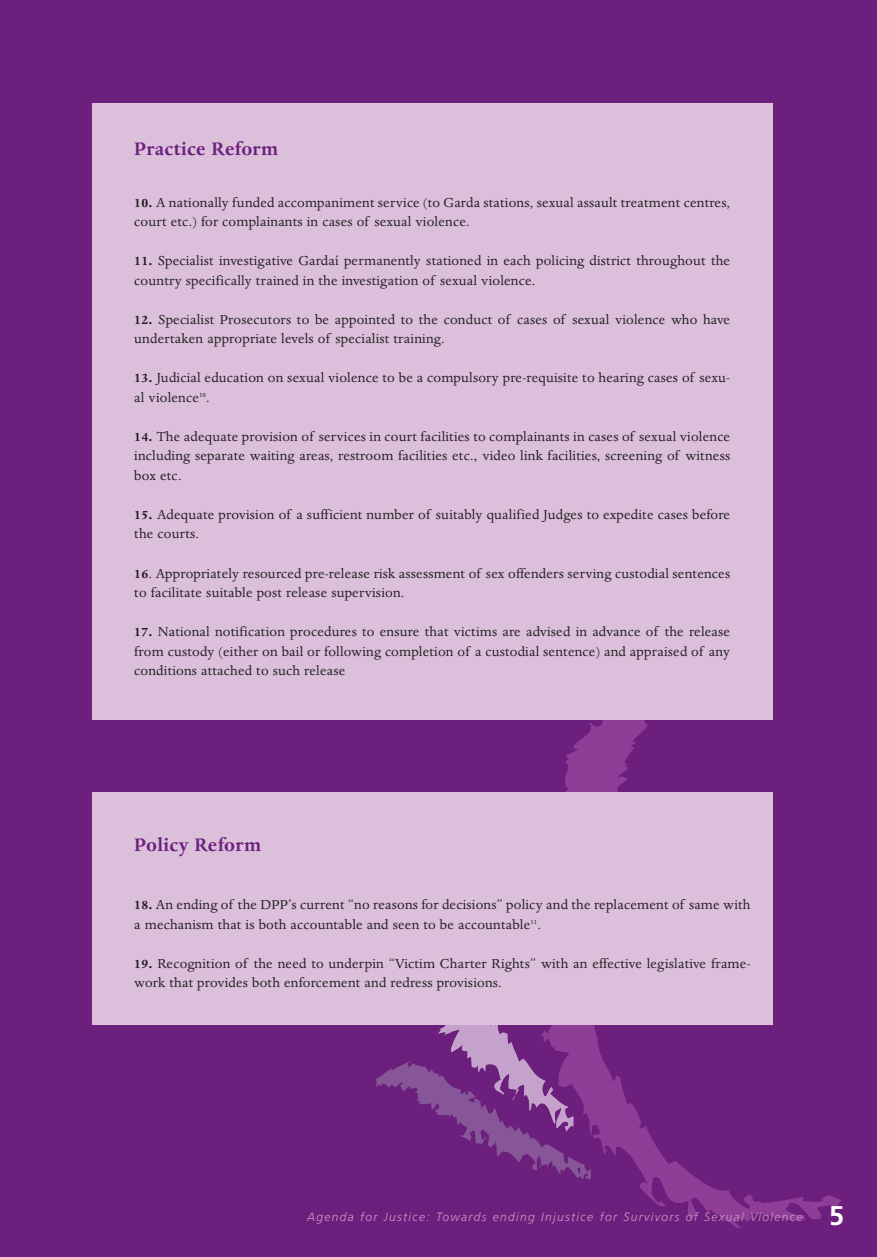
<style>
.page{position:relative;width:877px;height:1257px;background:#fff}
.page>*{position:absolute;margin:0;border:0;box-sizing:border-box;transform-origin:0 0}
.t1{font:700 27px "Frutiger";color:#fff}
.t2{font:700 21px "Dante";letter-spacing:.015em;color:#6c1f7d}
.t3{font:15px/19.5px "Dante";letter-spacing:.015em;color:#231f20}
.t4{font:italic 300 12px "Frutiger CE";letter-spacing:.11em;color:#c99ac6}
.s1{font-weight:700}
</style>
<div class="page">
<div style="left:0;top:0;width:876px;height:1256px;background:#6c1f7d"></div>
<svg style="left:565px;top:606px;width:276px;height:621px"></svg>
<svg style="left:353px;top:1024px;width:220px;height:36px"></svg>
<svg style="left:376px;top:1060px;width:214px;height:118px"></svg>
<div style="left:92px;top:103px;width:680px;height:617px;background:#dbbfdb"></div>
<div style="left:92px;top:791px;width:680px;height:233px;background:#dbbfdb"></div>
<h2 class="t2" style="left:134px;top:141px;width:145px">Practice Reform</h2>
<p class="t3" style="left:134px;top:194px;width:597px"><span class="s1">10.</span> A nationally funded accompaniment service (to Garda stations, sexual assault treatment centres, court etc.) for complainants in cases of sexual violence.</p>
<p class="t3" style="left:134px;top:252px;width:597px"><span class="s1">11.</span> Specialist investigative Gardaí permanently stationed in each policing district throughout the country specifically trained in the investigation of sexual violence.</p>
<p class="t3" style="left:134px;top:311px;width:597px"><span class="s1">12.</span> Specialist Prosecutors to be appointed to the conduct of cases of sexual violence who have undertaken appropriate levels of specialist training.</p>
<p class="t3" style="left:134px;top:369px;width:597px"><span class="s1">13.</span> Judicial education on sexual violence to be a compulsory pre-requisite to hearing cases of sexu&shy;al violence<sup>10</sup>.</p>
<p class="t3" style="left:134px;top:428px;width:597px;text-align:justify"><span class="s1">14.</span> The adequate provision of services in court facilities to complainants in cases of sexual violence including separate waiting areas, restroom facilities etc., video link facilities, screening of witness box etc.</p>
<p class="t3" style="left:134px;top:506px;width:597px"><span class="s1">15.</span> Adequate provision of a sufficient number of suitably qualified Judges to expedite cases before the courts.</p>
<p class="t3" style="left:134px;top:564px;width:597px"><span class="s1">16</span>. Appropriately resourced pre-release risk assessment of sex offenders serving custodial sentences to facilitate suitable post release supervision.</p>
<p class="t3" style="left:134px;top:623px;width:597px;text-align:justify"><span class="s1">17.</span> National notification procedures to ensure that victims are advised in advance of the release from custody (either on bail or following completion of a custodial sentence) and appraised of any conditions attached to such release</p>
<h2 class="t2" style="left:134px;top:836px;width:128px">Policy Reform</h2>
<p class="t3" style="left:134px;top:896px;width:617px"><span class="s1">18.</span> An ending of the DPP’s current “no reasons for decisions” policy and the replacement of same with a mechanism that is both accountable and seen to be accountable<sup>11</sup>.</p>
<p class="t3" style="left:134px;top:954px;width:617px"><span class="s1">19.</span> Recognition of the need to underpin “Victim Charter Rights” with an effective legislative frame&shy;work that provides both enforcement and redress provisions.</p>
<p class="t4" style="left:307px;top:1212px;width:496px">Agenda for Justice: Towards ending Injustice for Survivors of Sexual Violence</p>
<h1 class="t1" style="left:828px;top:1204px;width:17px">5</h1>
</div>
